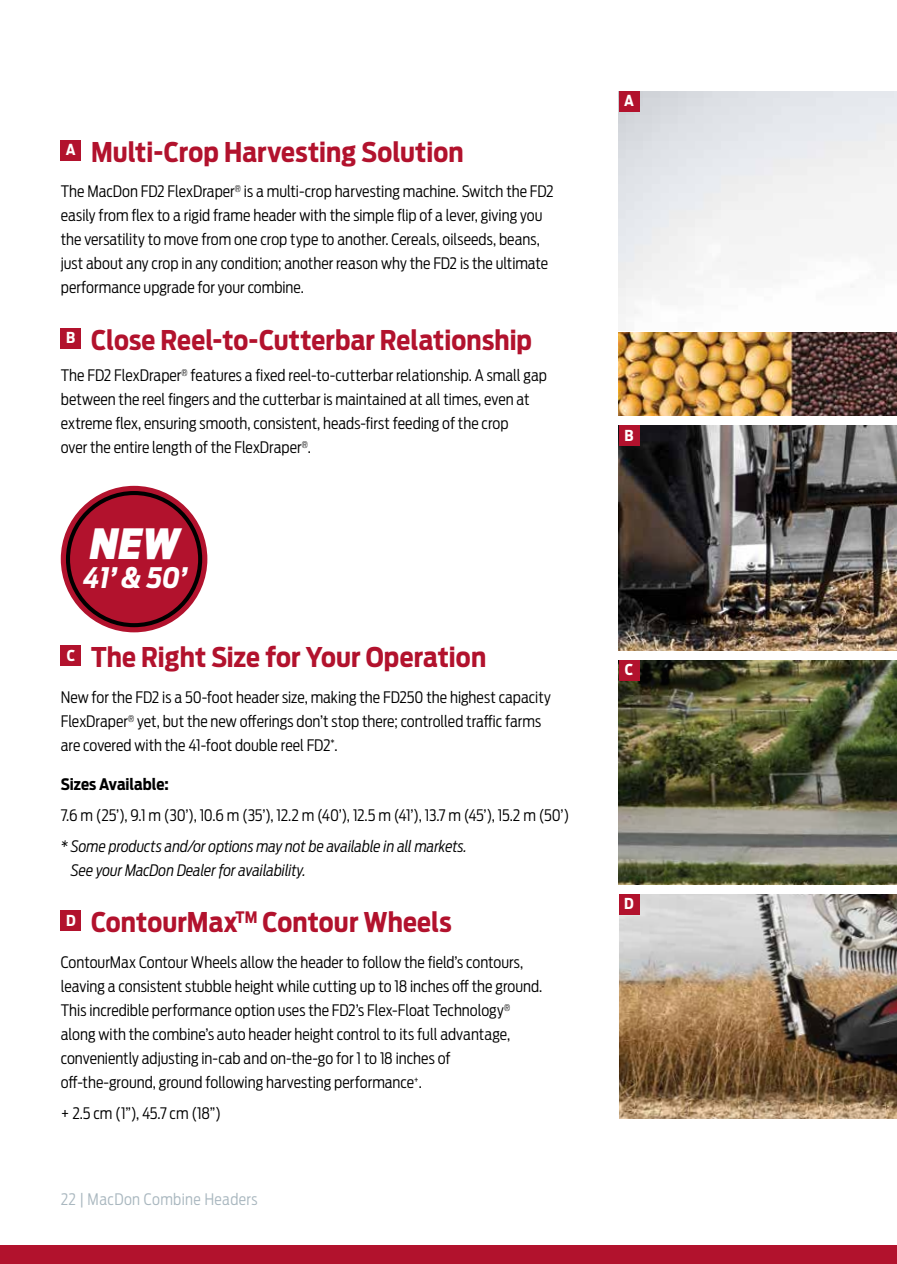
<style>
.page{position:relative;width:897px;height:1264px;background:#fff}
.page>*{position:absolute;margin:0;border:0;box-sizing:border-box;transform-origin:0 0}
.t1{font:italic 900 41.4px "Antenna Cond";color:#fff}
.t2{font:italic 700 28.05px "Antenna Cond";color:#fff}
.t3{font:700 27px "Antenna Cond";letter-spacing:.005em;color:#b2122d}
.t4{font:300 15.75px/24px "Antenna Cond";color:#000}
.t5{font:italic 300 15.75px/24px "Antenna Cond";letter-spacing:-.005em;color:#000}
.t6{font:300 15.75px "Antenna Cond";letter-spacing:-.02em;color:#000}
.t7{font:300 15.75px "Antenna Cond";letter-spacing:.025em;color:#a9b7bf}
.t8{font:700 15.75px "Antenna Cond";color:#000}
.t9{font:700 15px "Antenna Cond";color:#fff}
</style>
<div class="page">
<img style="left:619px;top:894px;width:277px;height:224px">
<img style="left:619px;top:426px;width:277px;height:224px">
<img style="left:619px;top:660px;width:277px;height:224px">
<img style="left:619px;top:91px;width:277px;height:223px">
<img style="left:619px;top:333px;width:277px;height:82px">
<div style="left:61px;top:140px;width:20px;height:20px;background:#b2122d"></div>
<div style="left:619px;top:91px;width:20px;height:20px;background:#b2122d"></div>
<div style="left:61px;top:328px;width:20px;height:20px;background:#b2122d"></div>
<div style="left:619px;top:426px;width:20px;height:20px;background:#b2122d"></div>
<div style="left:61px;top:486px;width:146px;height:146px;background:#b2122d;border-radius:50%"></div>
<div style="left:66px;top:491px;width:136px;height:136px;border:4px solid #000;border-radius:50%"></div>
<div style="left:61px;top:910px;width:20px;height:21px;background:#b2122d"></div>
<div style="left:619px;top:660px;width:20px;height:20px;background:#b2122d"></div>
<div style="left:61px;top:646px;width:20px;height:20px;background:#b2122d"></div>
<div style="left:619px;top:894px;width:20px;height:20px;background:#b2122d"></div>
<div style="left:0;top:1245px;width:896px;height:19px;background:#b2122d"></div>
<p class="t9" style="left:66px;top:141px;width:11px">A</p>
<h3 class="t3" style="left:91px;top:136px;width:374px">Multi-Crop Harvesting Solution</h3>
<p class="t4" style="left:61px;top:179px;width:494px">The MacDon FD2 FlexDraper<sup>®</sup> is a multi-crop harvesting machine. Switch the FD2 easily from flex to a rigid frame header with the simple flip of a lever, giving you the versatility to move from one crop type to another. Cereals, oilseeds, beans, just about any crop in any condition; another reason why the FD2 is the ultimate performance upgrade for your combine.</p>
<p class="t9" style="left:66px;top:329px;width:11px">B</p>
<h3 class="t3" style="left:91px;top:324px;width:442px">Close Reel-to-Cutterbar Relationship</h3>
<p class="t4" style="left:61px;top:363px;width:487px">The FD2 FlexDraper<sup>®</sup> features a fixed reel-to-cutterbar relationship. A small gap between the reel fingers and the cutterbar is maintained at all times, even at extreme flex, ensuring smooth, consistent, heads-first feeding of the crop<br>over the entire length of the FlexDraper<sup>®</sup>.</p>
<h1 class="t1" style="left:90px;top:518px;width:92px">NEW</h1>
<h2 class="t2" style="left:84px;top:560px;width:105px">41’ &amp; 50’</h2>
<p class="t9" style="left:67px;top:646px;width:10px">C</p>
<h3 class="t3" style="left:91px;top:641px;width:396px">The Right Size for Your Operation</h3>
<p class="t4" style="left:61px;top:685px;width:491px">New for the FD2 is a 50-foot header size, making the FD250 the highest capacity<br>FlexDraper<sup>®</sup> yet, but the new offerings don’t stop there; controlled traffic farms are covered with the 41-foot double reel FD2<sup>*</sup>.</p>
<p class="t8" style="left:61px;top:775px;width:109px">Sizes Available:</p>
<p class="t6" style="left:61px;top:806px;width:510px">7.6 m (25’), 9.1 m (30’), 10.6 m (35’), 12.2 m (40’), 12.5 m (41’), 13.7 m (45’), 15.2 m (50’)</p>
<p class="t5" style="left:71px;top:834px;width:397px;text-indent:-10px">* Some products and/or options may not be available in all markets.<br>See your MacDon Dealer for availability.</p>
<p class="t9" style="left:66px;top:911px;width:11px">D</p>
<h3 class="t3" style="left:91px;top:906px;width:362px">ContourMax<sup>TM</sup> Contour Wheels</h3>
<p class="t4" style="left:61px;top:950px;width:483px">ContourMax Contour Wheels allow the header to follow the field’s contours, leaving a consistent stubble height while cutting up to 18 inches off the ground.<br>This incredible performance option uses the FD2’s Flex-Float Technology<sup>® </sup>along with the combine’s auto header height control to its full advantage, conveniently adjusting in-cab and on-the-go for 1 to 18 inches of off-the-ground, ground following harvesting performance<sup>+</sup>.</p>
<p class="t4" style="left:61px;top:1100px;width:162px">+ 2.5 cm (1”), 45.7 cm (18”)</p>
<p class="t7" style="left:61px;top:1190px;width:198px">22 | MacDon Combine Headers</p>
<p class="t9" style="left:624px;top:92px;width:11px">A</p>
<p class="t9" style="left:624px;top:426px;width:11px">B</p>
<p class="t9" style="left:624px;top:660px;width:10px">C</p>
<p class="t9" style="left:624px;top:894px;width:11px">D</p>
</div>
